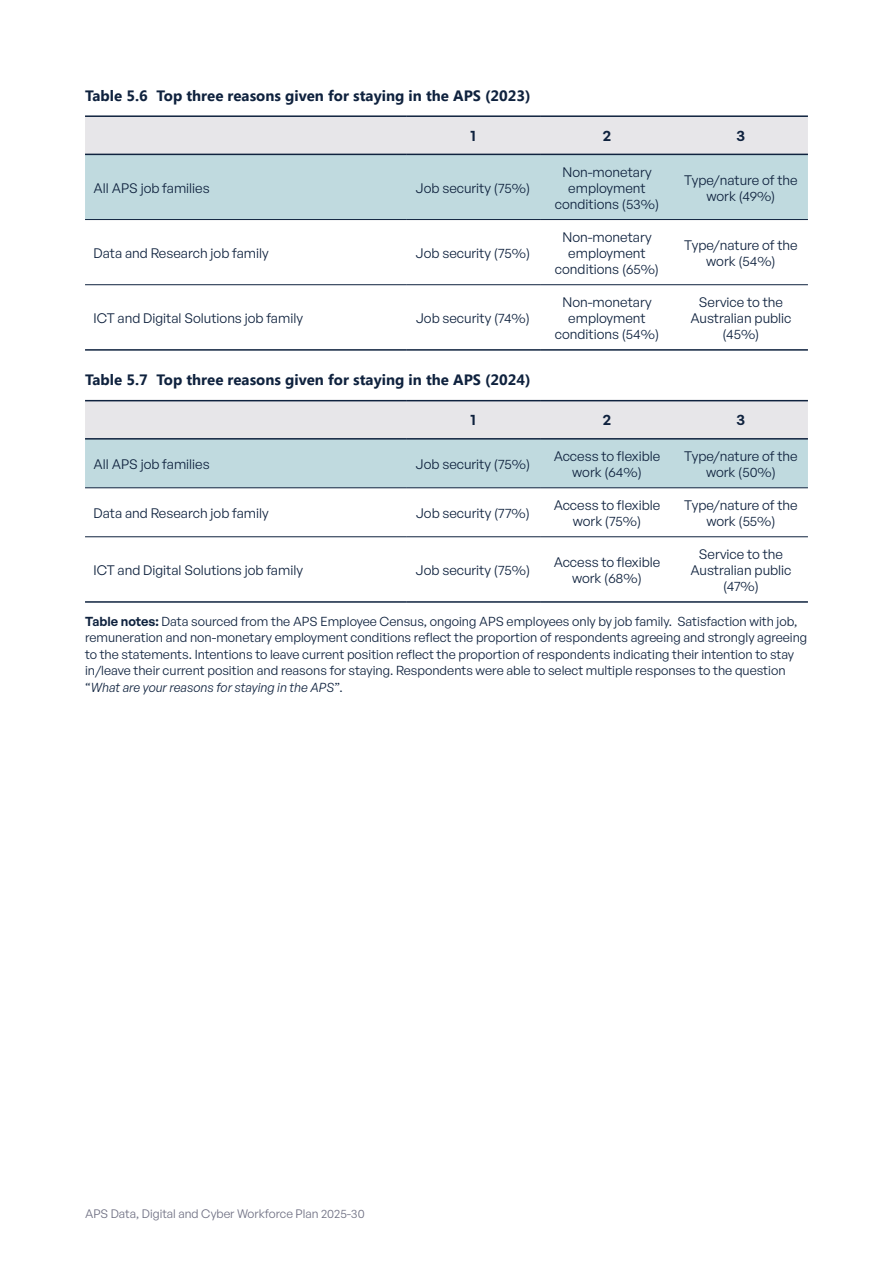
<style>
.page{position:relative;width:893px;height:1263px;background:#fff}
.page>*{position:absolute;margin:0;border:0;box-sizing:border-box;transform-origin:0 0}
.t1{font:700 15px "Segoe UI";color:#0f223e}
.Table_header{font:600 15px "General Sans";color:#0f223e}
.table_body{font:13.5px/16.2px "General Sans";color:#0f223e;text-align:center}
.Notes{font:12.75px/16.5px "General Sans";color:#0f223e}
.t2{font:12px "General Sans";color:#6f7083}
.s1{font-weight:600}
.s2{font-style:italic}
</style>
<div class="page">
<div style="left:85px;top:117px;width:723px;height:37px;background:#e7e6e9"></div>
<div style="left:85px;top:155px;width:723px;height:64px;background:#c0dadf"></div>
<hr style="left:85px;top:115px;width:321px;height:2px;background:#0f223e">
<hr style="left:85px;top:154px;width:321px;height:1px;background:#0f223e">
<hr style="left:406px;top:154px;width:134px;height:1px;background:#0f223e">
<hr style="left:540px;top:154px;width:134px;height:1px;background:#0f223e">
<hr style="left:674px;top:154px;width:134px;height:1px;background:#0f223e">
<hr style="left:85px;top:349px;width:321px;height:2px;background:#0f223e">
<hr style="left:406px;top:349px;width:134px;height:2px;background:#0f223e">
<hr style="left:540px;top:349px;width:134px;height:2px;background:#0f223e">
<hr style="left:674px;top:349px;width:134px;height:2px;background:#0f223e">
<hr style="left:85px;top:219px;width:321px;height:1px;background:#0f223e">
<hr style="left:406px;top:219px;width:134px;height:1px;background:#0f223e">
<hr style="left:540px;top:219px;width:134px;height:1px;background:#0f223e">
<hr style="left:674px;top:219px;width:134px;height:1px;background:#0f223e">
<hr style="left:406px;top:115px;width:134px;height:2px;background:#0f223e">
<hr style="left:540px;top:115px;width:134px;height:2px;background:#0f223e">
<hr style="left:674px;top:115px;width:134px;height:2px;background:#0f223e">
<hr style="left:85px;top:284px;width:321px;height:1px;background:#0f223e">
<hr style="left:406px;top:284px;width:134px;height:1px;background:#0f223e">
<hr style="left:540px;top:284px;width:134px;height:1px;background:#0f223e">
<hr style="left:674px;top:284px;width:134px;height:1px;background:#0f223e">
<svg style="left:85px;top:401px;width:723px;height:86px;background:#d0dee2"></svg>
<hr style="left:85px;top:400px;width:321px;height:1px;background:#0f223e">
<hr style="left:85px;top:438px;width:321px;height:2px;background:#0f223e">
<hr style="left:406px;top:438px;width:134px;height:2px;background:#0f223e">
<hr style="left:540px;top:438px;width:134px;height:2px;background:#0f223e">
<hr style="left:674px;top:438px;width:134px;height:2px;background:#0f223e">
<hr style="left:85px;top:601px;width:321px;height:2px;background:#0f223e">
<hr style="left:406px;top:601px;width:134px;height:2px;background:#0f223e">
<hr style="left:540px;top:601px;width:134px;height:2px;background:#0f223e">
<hr style="left:674px;top:601px;width:134px;height:2px;background:#0f223e">
<hr style="left:85px;top:487px;width:321px;height:1px;background:#0f223e">
<hr style="left:406px;top:487px;width:134px;height:1px;background:#0f223e">
<hr style="left:540px;top:487px;width:134px;height:1px;background:#0f223e">
<hr style="left:674px;top:487px;width:134px;height:1px;background:#0f223e">
<hr style="left:406px;top:400px;width:134px;height:1px;background:#0f223e">
<hr style="left:540px;top:400px;width:134px;height:1px;background:#0f223e">
<hr style="left:674px;top:400px;width:134px;height:1px;background:#0f223e">
<hr style="left:85px;top:536px;width:321px;height:1px;background:#0f223e">
<hr style="left:406px;top:536px;width:134px;height:1px;background:#0f223e">
<hr style="left:540px;top:536px;width:134px;height:1px;background:#0f223e">
<hr style="left:674px;top:536px;width:134px;height:1px;background:#0f223e">
<p class="t1" style="left:85px;top:85px;width:447px">Table 5.6 Top three reasons given for staying in the APS (2023)</p>
<p class="Table_header" style="left:470px;top:126px;width:7px">1</p>
<p class="Table_header" style="left:603px;top:126px;width:10px">2</p>
<p class="Table_header" style="left:737px;top:126px;width:10px">3</p>
<p class="table_body" style="left:94px;top:179px;width:118px">All APS job families</p>
<p class="table_body" style="left:416px;top:179px;width:116px">Job security (75%)</p>
<p class="table_body" style="left:94px;top:245px;width:177px">Data and Research job family</p>
<p class="table_body" style="left:416px;top:245px;width:116px">Job security (75%)</p>
<p class="table_body" style="left:94px;top:310px;width:211px">ICT and Digital Solutions job family</p>
<p class="table_body" style="left:416px;top:310px;width:115px">Job security (74%)</p>
<p class="table_body" style="left:555px;top:163px;width:106px">Non-monetary employment conditions (53%)</p>
<p class="table_body" style="left:684px;top:171px;width:115px">Type/nature of the work (49%)</p>
<p class="table_body" style="left:555px;top:228px;width:106px">Non-monetary employment conditions (65%)</p>
<p class="table_body" style="left:684px;top:236px;width:115px">Type/nature of the work (54%)</p>
<p class="table_body" style="left:555px;top:293px;width:106px">Non-monetary employment conditions (54%)</p>
<p class="table_body" style="left:690px;top:293px;width:103px">Service to the<br>Australian public (45%)</p>
<p class="t1" style="left:85px;top:369px;width:447px">Table 5.7 Top three reasons given for staying in the APS (2024)</p>
<p class="Table_header" style="left:470px;top:410px;width:7px">1</p>
<p class="Table_header" style="left:603px;top:410px;width:10px">2</p>
<p class="Table_header" style="left:737px;top:410px;width:10px">3</p>
<p class="table_body" style="left:94px;top:456px;width:118px">All APS job families</p>
<p class="table_body" style="left:416px;top:456px;width:116px">Job security (75%)</p>
<p class="table_body" style="left:554px;top:448px;width:108px">Access to flexible work (64%)</p>
<p class="table_body" style="left:684px;top:448px;width:115px">Type/nature of the work (50%)</p>
<p class="table_body" style="left:94px;top:505px;width:177px">Data and Research job family</p>
<p class="table_body" style="left:416px;top:505px;width:115px">Job security (77%)</p>
<p class="table_body" style="left:554px;top:497px;width:108px">Access to flexible work (75%)</p>
<p class="table_body" style="left:684px;top:497px;width:115px">Type/nature of the work (55%)</p>
<p class="table_body" style="left:94px;top:562px;width:211px">ICT and Digital Solutions job family</p>
<p class="table_body" style="left:416px;top:562px;width:116px">Job security (75%)</p>
<p class="table_body" style="left:554px;top:554px;width:108px">Access to flexible work (68%)</p>
<p class="table_body" style="left:690px;top:546px;width:103px">Service to the<br>Australian public (47%)</p>
<p class="Notes" style="left:85px;top:613px;width:724px"><span class="s1">Table notes:</span> Data sourced from the APS Employee Census, ongoing APS employees only by job family. Satisfaction with job, remuneration and non-monetary employment conditions reflect the proportion of respondents agreeing and strongly agreeing to the statements. Intentions to leave current position reflect the proportion of respondents indicating their intention to stay in/leave their current position and reasons for staying. Respondents were able to select multiple responses to the question “<span class="s2">What are your reasons for staying in the APS</span>”.</p>
<p class="t2" style="left:85px;top:1206px;width:281px">APS Data, Digital and Cyber Workforce Plan 2025-30</p>
</div>
